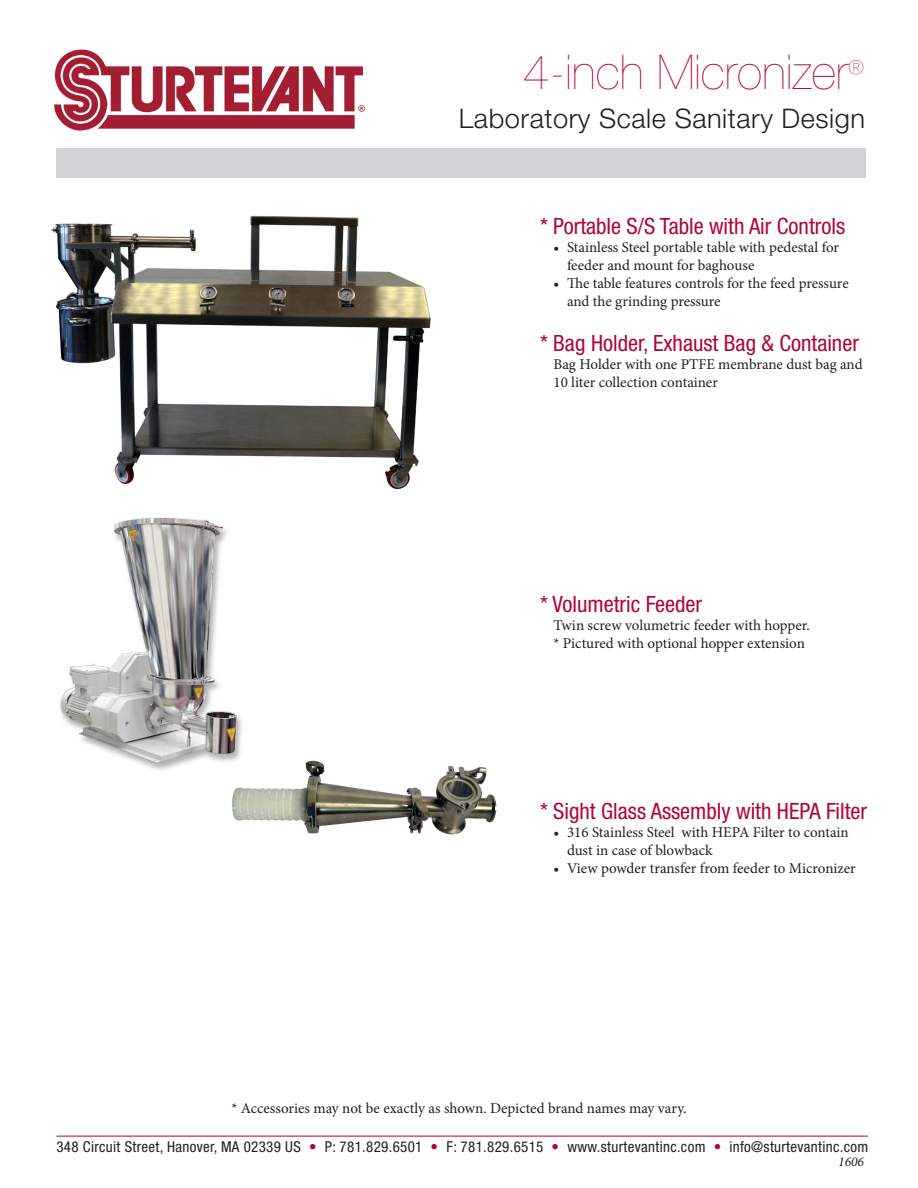
<style>
.page{position:relative;width:918px;height:1188px;background:#fff}
.page>*{position:absolute;margin:0;border:0;box-sizing:border-box;transform-origin:0 0}
.t1{font:200 48px "Helvetica Neue LT Std";color:#b30437}
.t2{font:300 27px "Helvetica Neue LT Std";letter-spacing:.02em;color:#231f20}
.t3{font:condensed 22.5px "Helvetica Neue LT Std";color:#b30437}
.t4{font:200 19.2px "Helvetica Neue LT Std";color:#b30437}
.t5{font:15px/18px "Minion Pro";color:#231f20}
.t6{font:condensed 15px "Helvetica Neue LT Std";letter-spacing:.02em;color:#231f20}
.t7{font:italic 13.5px "Minion Pro";color:#231f20}
.s1{color:#b30437}
</style>
<div class="page">
<hr style="left:56px;top:1136px;width:812px;height:1px;background:#b30437">
<div style="left:56px;top:148px;width:810px;height:29px;background:#d1d2d4"></div>
<img style="left:54px;top:49px;width:311px;height:82px">
<img style="left:232px;top:760px;width:265px;height:75px">
<img style="left:51px;top:215px;width:380px;height:275px">
<img style="left:60px;top:517px;width:210px;height:259px">
<p class="t1" style="left:523px;top:45px;width:327px">4-inch Micronizer</p>
<p class="t4" style="left:848px;top:56px;width:17px">®</p>
<p class="t2" style="left:459px;top:102px;width:408px">Laboratory Scale Sanitary Design</p>
<p class="t3" style="left:540px;top:213px;width:307px">* Portable S/S Table with Air Controls</p>
<p class="t5" style="left:567px;top:238px;width:274px;text-indent:-14px">• Stainless Steel portable table with pedestal for feeder and mount for baghouse</p>
<p class="t5" style="left:567px;top:274px;width:283px;text-indent:-14px">• The table features controls for the feed pressure and the grinding pressure</p>
<p class="t3" style="left:540px;top:330px;width:321px">* Bag Holder, Exhaust Bag &amp; Container</p>
<p class="t5" style="left:554px;top:355px;width:311px">Bag Holder with one PTFE membrane dust bag and<br>10 liter collection container</p>
<p class="t3" style="left:540px;top:591px;width:164px">* Volumetric Feeder</p>
<p class="t5" style="left:554px;top:616px;width:258px">Twin screw volumetric feeder with hopper. * Pictured with optional hopper extension</p>
<p class="t3" style="left:540px;top:798px;width:329px">* Sight Glass Assembly with HEPA Filter</p>
<p class="t5" style="left:567px;top:823px;width:283px;text-indent:-14px">• 316 Stainless Steel with HEPA Filter to contain dust in case of blowback</p>
<p class="t5" style="left:554px;top:859px;width:304px">• View powder transfer from feeder to Micronizer</p>
<p class="t5" style="left:231px;top:1099px;width:457px">* Accessories may not be exactly as shown. Depicted brand names may vary.</p>
<p class="t6" style="left:56px;top:1138px;width:813px">348 Circuit Street, Hanover, MA 02339 US <span class="s1">•</span> P: 781.829.6501 <span class="s1">•</span> F: 781.829.6515 <span class="s1">•</span> www.sturtevantinc.com <span class="s1">•</span> info@sturtevantinc.com</p>
<p class="t7" style="left:838px;top:1152px;width:27px">1606</p>
</div>
